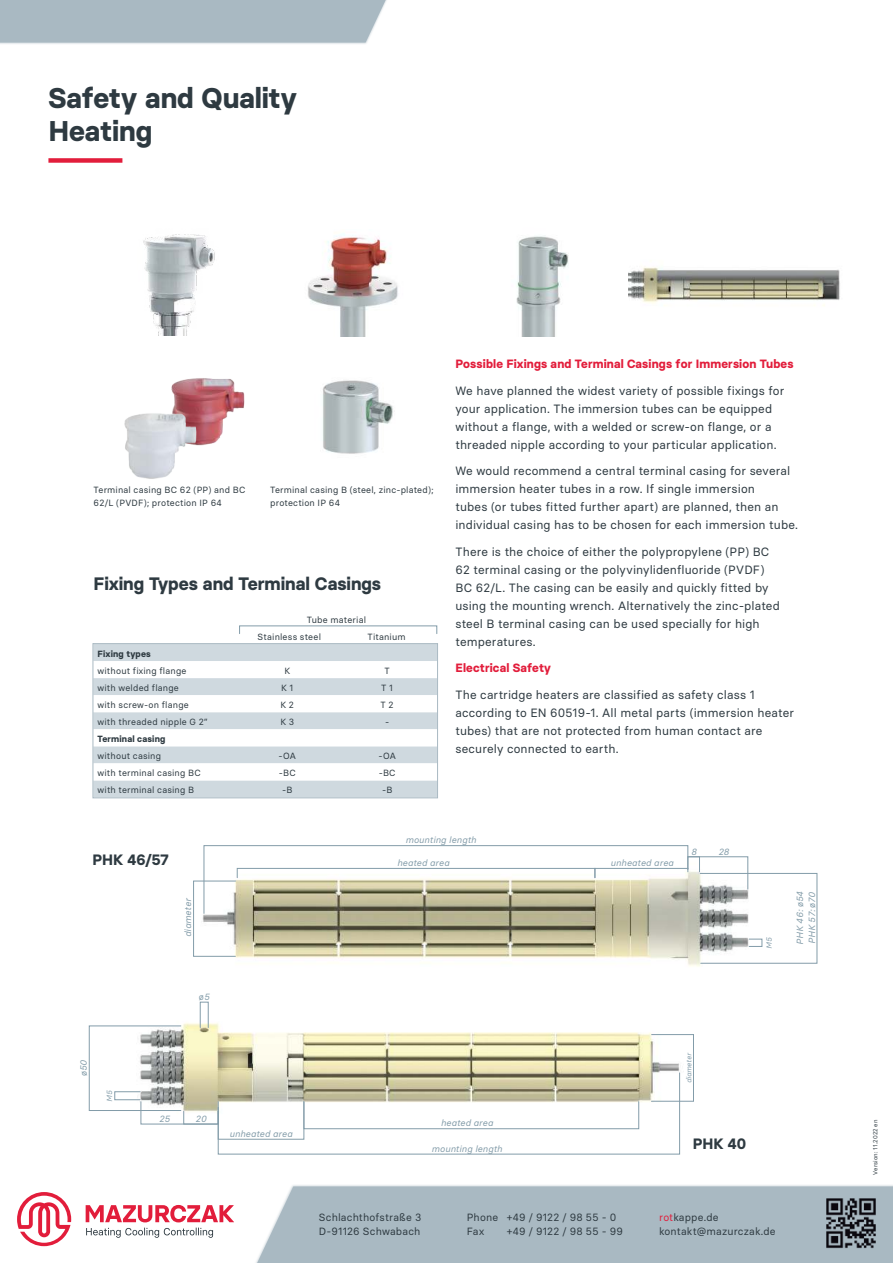
<style>
.page{position:relative;width:893px;height:1263px;background:#fff}
.page>*{position:absolute;margin:0;border:0;box-sizing:border-box;transform-origin:0 0}
.t1{font:700 28.5px/33px "Basier Square";letter-spacing:-.005em;color:#2e3a41}
.t2{font:700 18px "Basier Square";color:#2e3a41}
.t3{font:700 15px "Basier Square";letter-spacing:.005em;color:#2e3a41}
.t4{font:12px/18px "Basier Square";letter-spacing:.01em;color:#2e3a41}
.t5{font:700 12px "Basier Square";letter-spacing:.015em;color:#e21d3b}
.t6{font:10.5px/13.5px "Basier Square";letter-spacing:.015em;color:#2e3a41}
.t7{font:9px/13.5px "Basier Square";letter-spacing:.02em;color:#2e3a41}
.t8{font:italic 9px/12px "Basier Square";letter-spacing:.015em;color:#839ca9}
.t9{font:700 9px "Basier Square";letter-spacing:.025em;color:#2e3a41}
.t10{font:9px "Basier Square";color:#839ca9}
.t11{font:italic 7.5px "Basier Square";color:#839ca9}
.t12{font:italic 7.2px "Basier Square";color:#839ca9}
.t13{font:6px "Basier Square";letter-spacing:.02em;color:#2e3a41}
.s1{font-style:italic}
.s2{font-style:normal}
.s3{color:#e21d3b}
</style>
<div class="page">
<div style="left:242px;top:1184px;width:651px;height:79px;background:#a9b9c2;opacity:.7"></div>
<div style="left:244px;top:1186px;width:649px;height:77px;background:#a9b9c2"></div>
<svg style="left:17px;top:1192px;width:54px;height:54px"></svg>
<svg style="left:86px;top:1205px;width:148px;height:33px"></svg>
<img style="left:825px;top:1197px;width:52px;height:52px">
<div style="left:0;top:0;width:413px;height:45px;background:#a9b9c2;opacity:.7"></div>
<svg style="left:0;top:0;width:411px;height:43px;background:#b0bfc7"></svg>
<div style="left:48px;top:158px;width:74px;height:5px;background:#e21d3b"></div>
<img style="left:628px;top:267px;width:212px;height:39px">
<img style="left:121px;top:1002px;width:573px;height:133px">
<img style="left:516px;top:235px;width:53px;height:102px">
<img style="left:308px;top:233px;width:90px;height:104px">
<img style="left:143px;top:234px;width:72px;height:102px">
<img style="left:322px;top:380px;width:73px;height:74px">
<img style="left:171px;top:378px;width:74px;height:63px">
<img style="left:124px;top:396px;width:93px;height:83px">
<div style="left:95px;top:645px;width:341px;height:151px;background:#cfd9df"></div>
<svg style="left:95px;top:661px;width:341px;height:119px"></svg>
<div style="left:93px;top:643px;width:345px;height:155px;border:1px solid #a9b9c2"></div>
<div style="left:239px;top:625px;width:198px;height:9px;border:1px solid #839ca9"></div>
<div style="left:193px;top:881px;width:43px;height:76px;border:1px solid #839ca9"></div>
<div style="left:651px;top:1034px;width:43px;height:67px;border:1px solid #839ca9"></div>
<svg style="left:203px;top:845px;width:615px;height:119px"></svg>
<div style="left:749px;top:939px;width:13px;height:8px;border:1px solid #839ca9"></div>
<svg style="left:140px;top:1072px;width:540px;height:83px"></svg>
<div style="left:89px;top:1025px;width:92px;height:86px;border:1px solid #839ca9"></div>
<div style="left:114px;top:1091px;width:27px;height:9px;border:1px solid #839ca9"></div>
<div style="left:200px;top:1002px;width:9px;height:26px;border:1px solid #839ca9"></div>
<h1 class="t1" style="left:48px;top:85px;width:250px">Safety and Quality<br>Heating</h1>
<p class="t7" style="left:94px;top:484px;width:153px">Terminal casing BC 62 (PP) and BC<br>62/L (PVDF); protection IP 64</p>
<p class="t7" style="left:270px;top:484px;width:165px">Terminal casing B (steel, zinc-plated); protection IP 64</p>
<h2 class="t2" style="left:94px;top:577px;width:289px">Fixing Types and Terminal Casings</h2>
<p class="t7" style="left:307px;top:614px;width:61px">Tube material</p>
<p class="t7" style="left:258px;top:631px;width:65px">Stainless steel</p>
<p class="t7" style="left:367px;top:631px;width:40px">Titanium</p>
<p class="t9" style="left:98px;top:650px;width:55px">Fixing types</p>
<p class="t7" style="left:98px;top:665px;width:90px">without fixing flange</p>
<p class="t7" style="left:284px;top:665px;width:7px">K</p>
<p class="t7" style="left:385px;top:665px;width:7px">T</p>
<p class="t7" style="left:98px;top:682px;width:83px">with welded flange</p>
<p class="t7" style="left:281px;top:682px;width:14px">K 1</p>
<p class="t7" style="left:381px;top:682px;width:13px">T 1</p>
<p class="t7" style="left:98px;top:699px;width:93px">with screw-on flange</p>
<p class="t7" style="left:280px;top:699px;width:15px">K 2</p>
<p class="t7" style="left:381px;top:699px;width:15px">T 2</p>
<p class="t7" style="left:98px;top:716px;width:112px">with threaded nipple G 2”</p>
<p class="t7" style="left:280px;top:716px;width:15px">K 3</p>
<p class="t7" style="left:385px;top:716px;width:6px">-</p>
<p class="t9" style="left:98px;top:735px;width:69px">Terminal casing</p>
<p class="t7" style="left:98px;top:750px;width:65px">without casing</p>
<p class="t7" style="left:279px;top:750px;width:19px">-OA</p>
<p class="t7" style="left:379px;top:750px;width:19px">-OA</p>
<p class="t7" style="left:98px;top:767px;width:105px">with terminal casing BC</p>
<p class="t7" style="left:279px;top:767px;width:18px">-BC</p>
<p class="t7" style="left:379px;top:767px;width:18px">-BC</p>
<p class="t7" style="left:98px;top:784px;width:98px">with terminal casing B</p>
<p class="t7" style="left:282px;top:784px;width:12px">-B</p>
<p class="t7" style="left:382px;top:784px;width:12px">-B</p>
<p class="t5" style="left:455px;top:359px;width:339px">Possible Fixings and Terminal Casings for Immersion Tubes</p>
<p class="t4" style="left:455px;top:383px;width:330px">We have planned the widest variety of possible fixings for your application. The immersion tubes can be equipped without a flange, with a welded or screw-on flange, or a threaded nipple according to your particular application.</p>
<p class="t4" style="left:455px;top:463px;width:344px">We would recommend a central terminal casing for several immersion heater tubes in a row. If single immersion<br>tubes (or tubes fitted further apart) are planned, then an individual casing has to be chosen for each immersion tube.</p>
<p class="t4" style="left:455px;top:544px;width:326px">There is the choice of either the polypropylene (PP) BC 62 terminal casing or the polyvinylidenfluoride (PVDF)<br>BC 62/L. The casing can be easily and quickly fitted by using the mounting wrench. Alternatively the zinc-plated steel B terminal casing can be used specially for high temperatures.</p>
<p class="t5" style="left:455px;top:663px;width:97px">Electrical Safety</p>
<p class="t4" style="left:455px;top:687px;width:340px">The cartridge heaters are classified as safety class 1 according to EN 60519-1. All metal parts (immersion heater tubes) that are not protected from human contact are securely connected to earth.</p>
<p class="t3" style="left:93px;top:854px;width:78px">PHK 46/57</p>
<p class="t8" style="left:183px;top:937px;width:41px;rotate:-90deg">diameter</p>
<p class="t10" style="left:199px;top:993px;width:12px">ø<span class="s1">5</span></p>
<p class="t8" style="left:79px;top:1076px;width:18px;rotate:-90deg"><span class="s2">ø</span>50</p>
<p class="t11" style="left:107px;top:1102px;width:13px;rotate:-90deg">M5</p>
<p class="t8" style="left:159px;top:1114px;width:12px">25</p>
<p class="t8" style="left:196px;top:1114px;width:12px">20</p>
<p class="t8" style="left:229px;top:1128px;width:64px">unheated area</p>
<p class="t8" style="left:405px;top:835px;width:72px">mounting length</p>
<p class="t8" style="left:397px;top:858px;width:54px">heated area</p>
<p class="t8" style="left:610px;top:858px;width:64px">unheated area</p>
<p class="t8" style="left:691px;top:847px;width:7px">8</p>
<p class="t8" style="left:718px;top:847px;width:12px">28</p>
<p class="t11" style="left:766px;top:949px;width:13px;rotate:-90deg">M5</p>
<p class="t8" style="left:795px;top:945px;width:55px;rotate:-90deg">PHK 46: <span class="s2">ø</span>54<br>PHK 57: <span class="s2">ø</span>70</p>
<p class="t8" style="left:441px;top:1117px;width:54px">heated area</p>
<p class="t8" style="left:431px;top:1144px;width:72px">mounting length</p>
<p class="t6" style="left:319px;top:1212px;width:104px">Schlachthofstraße 3<br>D-91126 Schwabach</p>
<p class="t6" style="left:467px;top:1212px;width:151px">Phone +49 / 9122 / 98 55 - 0<br>Fax</p>
<p class="t6" style="left:507px;top:1225px;width:117px">+49 / 9122 / 98 55 - 99</p>
<p class="t12" style="left:686px;top:1083px;width:32px;rotate:-90deg">diameter</p>
<p class="t3" style="left:693px;top:1138px;width:55px">PHK 40</p>
<p class="t6" style="left:659px;top:1212px;width:118px"><span class="s3">rot</span>kappe.de kontakt@mazurczak.de</p>
<p class="t13" style="left:873px;top:1175px;width:57px;rotate:-90deg">Version: 11.2022 en</p>
</div>
